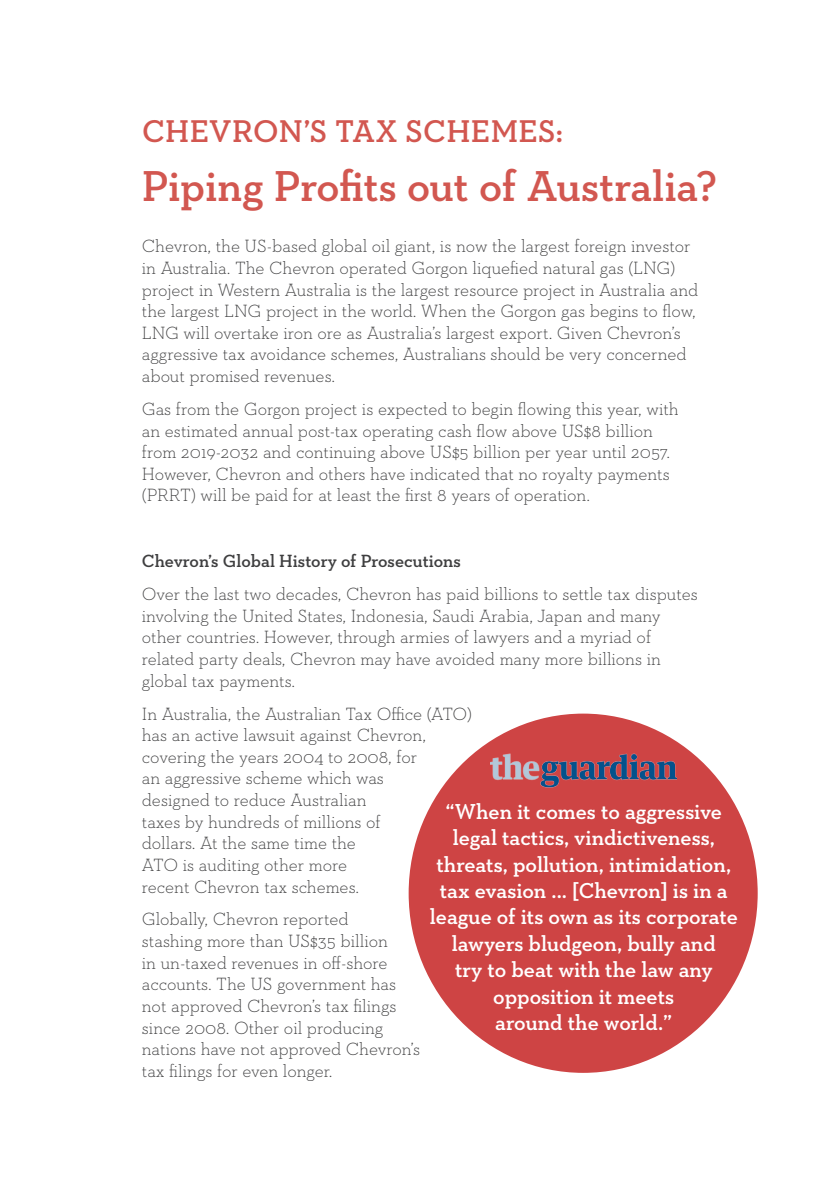
<style>
.page{position:relative;width:840px;height:1191px;background:#fff}
.page>*{position:absolute;margin:0;border:0;box-sizing:border-box;transform-origin:0 0}
.t1{font:600 44px "Neutraface Slab Text";color:#d25750}
.t2{font:600 32px "Neutraface Slab Text";letter-spacing:.01em;color:#d25750}
.t3{font:600 22px/26.4px "Neutraface Slab Text";color:#fff;text-align:center}
.t4{font:300 18px/21.6px "Neutraface Slab Text";letter-spacing:-.005em;color:#3e3e3f}
.t5{font:600 18px "Neutraface Slab Text";color:#3e3e3f}
</style>
<div class="page">
<div style="left:408px;top:713px;width:349px;height:359px;background:#ce4444;border-radius:50%"></div>
<img style="left:490px;top:739px;width:186px;height:49px">
<h2 class="t2" style="left:142px;top:111px;width:422px">CHEVRON’S TAX SCHEMES:</h2>
<h1 class="t1" style="left:142px;top:158px;width:577px">Piping Profits out of Australia?</h1>
<p class="t4" style="left:142px;top:235px;width:557px">Chevron, the US-based global oil giant, is now the largest foreign investor in Australia. The Chevron operated Gorgon liquefied natural gas (LNG) project in Western Australia is the largest resource project in Australia and the largest LNG project in the world. When the Gorgon gas begins to flow, LNG will overtake iron ore as Australia’s largest export. Given Chevron’s aggressive tax avoidance schemes, Australians should be very concerned about promised revenues.</p>
<p class="t4" style="left:142px;top:398px;width:538px">Gas from the Gorgon project is expected to begin flowing this year, with an estimated annual post-tax operating cash flow above US$8 billion from 2019-2032 and continuing above US$5 billion per year until 2057.<br>However, Chevron and others have indicated that no royalty payments (PRRT) will be paid for at least the first 8 years of operation.</p>
<p class="t5" style="left:142px;top:550px;width:320px">Chevron’s Global History of Prosecutions</p>
<p class="t4" style="left:142px;top:583px;width:557px">Over the last two decades, Chevron has paid billions to settle tax disputes involving the United States, Indonesia, Saudi Arabia, Japan and many other countries. However, through armies of lawyers and a myriad of related party deals, Chevron may have avoided many more billions in global tax payments.</p>
<p class="t4" style="left:142px;top:702px;width:331px">In Australia, the Australian Tax Office (ATO) has an active lawsuit against Chevron, covering the years 2004 to 2008, for<br>an aggressive scheme which was<br>designed to reduce Australian<br>taxes by hundreds of millions of<br>dollars. At the same time the<br>ATO is auditing other more<br>recent Chevron tax schemes.</p>
<p class="t4" style="left:142px;top:908px;width:279px">Globally, Chevron reported<br>stashing more than US$35 billion<br>in un-taxed revenues in off-shore accounts. The US government has not approved Chevron’s tax filings since 2008. Other oil producing nations have not approved Chevron’s tax filings for even longer.</p>
<p class="t3" style="left:429px;top:798px;width:309px">“When it comes to aggressive legal tactics, vindictiveness, threats, pollution, intimidation, tax evasion ... [Chevron] is in a league of its own as its corporate lawyers bludgeon, bully and<br>try to beat with the law any opposition it meets<br>around the world.”</p>
</div>
